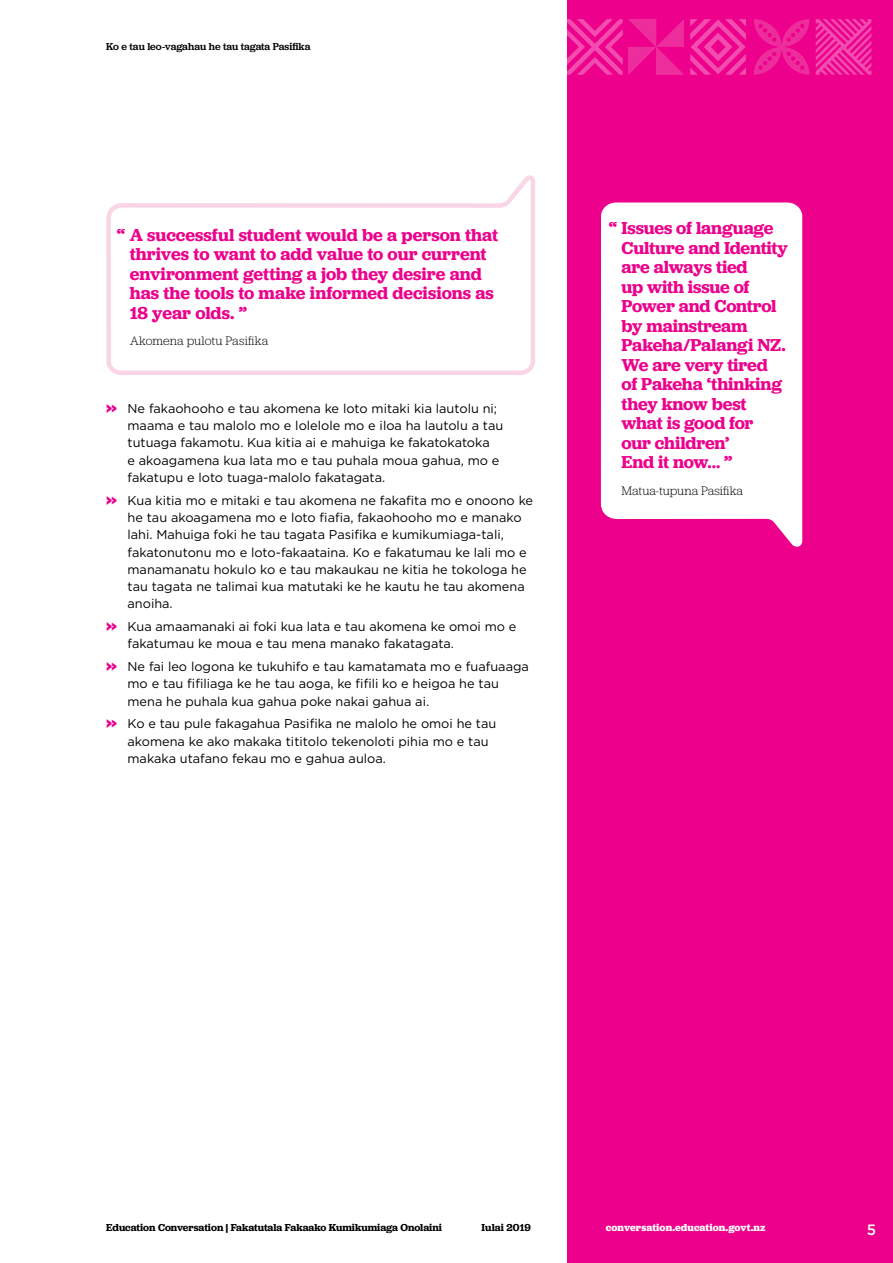
<style>
.page{position:relative;width:893px;height:1263px;background:#fff}
.page>*{position:absolute;margin:0;border:0;box-sizing:border-box;transform-origin:0 0}
.t1{font:600 18px/19.5px "Jubilat";letter-spacing:-.005em;color:#ec008c}
.t2{font:500 15px "Gotham";color:#fff}
.t3{font:12.75px/17.2px "Gotham";color:#000}
.t4{font:300 12.75px "Jubilat";color:#000}
.t5{font:600 10.5px "Jubilat";letter-spacing:-.005em;color:#000}
.t6{font:500 10.5px "Jubilat";letter-spacing:-.005em;color:#000}
.t7{font:700 10.5px "Jubilat";letter-spacing:.005em;color:#fff}
.s1{font-family:"Jubilat";font-weight:600;font-size:25.5px;color:#ec008c}
</style>
<div class="page">
<svg style="left:106px;top:175px;width:429px;height:200px"></svg>
<div style="left:568px;top:0;width:325px;height:1263px;background:#ec008c"></div>
<svg style="left:754px;top:19px;width:55px;height:56px"></svg>
<svg style="left:816px;top:19px;width:55px;height:56px"></svg>
<svg style="left:690px;top:19px;width:56px;height:56px"></svg>
<svg style="left:567px;top:19px;width:117px;height:56px"></svg>
<svg style="left:600px;top:202px;width:203px;height:345px;background:#fde9f5"></svg>
<p class="t6" style="left:106px;top:40px;width:206px">Ko e tau leo-vagahau he tau tagata Pasifika</p>
<h1 class="t1" style="left:130px;top:225px;width:370px;text-indent:-13px">“ A successful student would be a person that thrives to want to add value to our current environment getting a job they desire and has the tools to make informed decisions as 18 year olds. ”</h1>
<p class="t4" style="left:130px;top:333px;width:140px">Akomena pulotu Pasifika</p>
<p class="t3" style="left:128px;top:400px;width:377px;text-indent:-21px"><span class="s1">»</span> Ne fakaohooho e tau akomena ke loto mitaki kia lautolu ni; maama e tau malolo mo e lolelole mo e iloa ha lautolu a tau tutuaga fakamotu. Kua kitia ai e mahuiga ke fakatokatoka<br>e akoagamena kua lata mo e tau puhala moua gahua, mo e fakatupu e loto tuaga-malolo fakatagata.</p>
<p class="t3" style="left:128px;top:491px;width:407px;text-indent:-21px"><span class="s1">»</span> Kua kitia mo e mitaki e tau akomena ne fakafita mo e onoono ke he tau akoagamena mo e loto fiafia, fakaohooho mo e manako lahi. Mahuiga foki he tau tagata Pasifika e kumikumiaga-tali, fakatonutonu mo e loto-fakaataina. Ko e fakatumau ke lali mo e manamanatu hokulo ko e tau makaukau ne kitia he tokologa he tau tagata ne talimai kua matutaki ke he kautu he tau akomena anoiha.</p>
<p class="t3" style="left:128px;top:618px;width:390px;text-indent:-21px"><span class="s1">»</span> Kua amaamanaki ai foki kua lata e tau akomena ke omoi mo e fakatumau ke moua e tau mena manako fakatagata.</p>
<p class="t3" style="left:128px;top:658px;width:403px;text-indent:-21px"><span class="s1">»</span> Ne fai leo logona ke tukuhifo e tau kamatamata mo e fuafuaaga mo e tau fifiliaga ke he tau aoga, ke fifili ko e heigoa he tau mena he puhala kua gahua poke nakai gahua ai.</p>
<p class="t3" style="left:128px;top:715px;width:370px;text-indent:-21px"><span class="s1">»</span> Ko e tau pule fakagahua Pasifika ne malolo he omoi he tau akomena ke ako makaka tititolo tekenoloti pihia mo e tau makaka utafano fekau mo e gahua auloa.</p>
<h1 class="t1" style="left:622px;top:218px;width:168px;text-indent:-13px">“ Issues of language<br>Culture and Identity are always tied<br>up with issue of<br>Power and Control by mainstream<br>Pakeha/Palangi NZ.<br>We are very tired of Pakeha ‘thinking they know best what is good for<br>our children’<br>End it now… ”</h1>
<p class="t4" style="left:621px;top:483px;width:123px">Matua-tupuna Pasifika</p>
<p class="t5" style="left:106px;top:1221px;width:337px">Education Conversation | Fakatutala Fakaako Kumikumiaga Onolaini</p>
<p class="t5" style="left:482px;top:1221px;width:51px">Iulai 2019</p>
<p class="t7" style="left:606px;top:1221px;width:161px">conversation.education.govt.nz</p>
<p class="t2" style="left:867px;top:1220px;width:11px">5</p>
</div>
